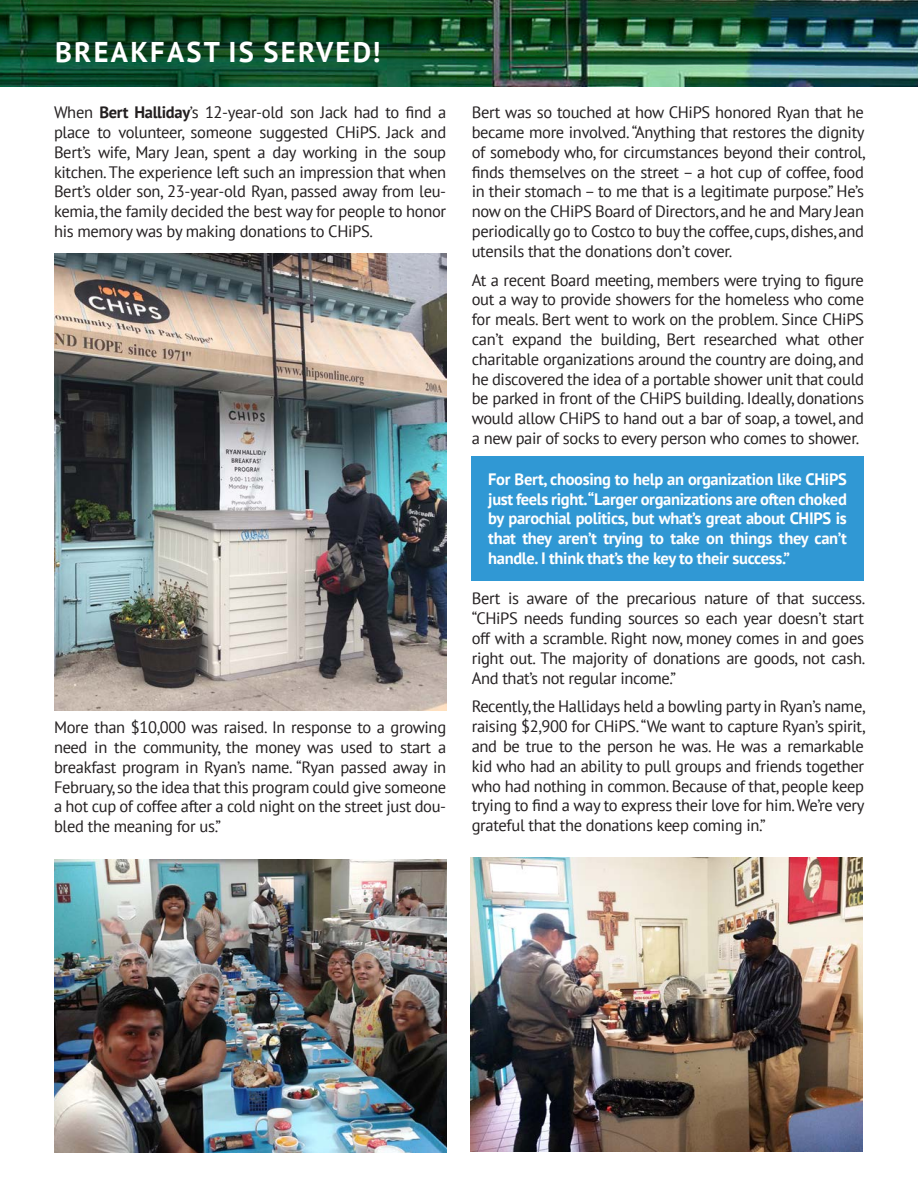
<style>
.page{position:relative;width:918px;height:1188px;background:#fff}
.page>*{position:absolute;margin:0;border:0;box-sizing:border-box;transform-origin:0 0}
.t1{font:700 28.5px "PT Sans";letter-spacing:.08em;color:#fff}
.t2{font:16.5px/19.8px "PT Sans";letter-spacing:-.02em;color:#231f20;text-align:justify}
.t3{font:700 16.5px/19.8px "PT Sans";letter-spacing:-.02em;color:#fff;text-align:justify}
.s1{font-weight:700}
</style>
<div class="page">
<img style="left:0;top:0;width:918px;height:86px">
<div style="left:472px;top:457px;width:392px;height:124px;background:#3098d4"></div>
<img style="left:54px;top:859px;width:392px;height:293px">
<img style="left:54px;top:254px;width:392px;height:457px">
<img style="left:470px;top:858px;width:392px;height:294px">
<p class="t1" style="left:55px;top:33px;width:327px">BREAKFAST IS SERVED!</p>
<p class="t2" style="left:54px;top:102px;width:394px">When <span class="s1">Bert Halliday</span>’s 12-year-old son Jack had to find a place to volunteer, someone suggested CHiPS. Jack and Bert’s wife, Mary Jean, spent a day working in the soup kitchen. The experience left such an impression that when Bert’s older son, 23-year-old Ryan, passed away from leu&shy;kemia, the family decided the best way for people to honor his memory was by making donations to CHiPS.</p>
<p class="t2" style="left:54px;top:717px;width:394px">More than $10,000 was raised. In response to a growing need in the community, the money was used to start a breakfast program in Ryan’s name. “Ryan passed away in February, so the idea that this program could give someone a hot cup of coffee after a cold night on the street just dou&shy;bled the meaning for us.”</p>
<p class="t2" style="left:472px;top:102px;width:395px">Bert was so touched at how CHiPS honored Ryan that he became more involved. “Anything that restores the dignity of somebody who, for circumstances beyond their control, finds themselves on the street – a hot cup of coffee, food in their stomach – to me that is a legitimate purpose.” He’s now on the CHiPS Board of Directors, and he and Mary Jean periodically go to Costco to buy the coffee, cups, dishes, and utensils that the donations don’t cover.</p>
<p class="t2" style="left:472px;top:269px;width:394px">At a recent Board meeting, members were trying to figure out a way to provide showers for the homeless who come for meals. Bert went to work on the problem. Since CHiPS can’t expand the building, Bert researched what other charitable organizations around the country are doing, and he discovered the idea of a portable shower unit that could be parked in front of the CHiPS building. Ideally, donations would allow CHiPS to hand out a bar of soap, a towel, and a new pair of socks to every person who comes to shower.</p>
<p class="t3" style="left:488px;top:469px;width:360px">For Bert, choosing to help an organization like CHiPS just feels right.“Larger organizations are often choked by parochial politics, but what’s great about CHIPS is that they aren’t trying to take on things they can’t handle. I think that’s the key to their success.”</p>
<p class="t2" style="left:472px;top:588px;width:395px">Bert is aware of the precarious nature of that success. “CHiPS needs funding sources so each year doesn’t start off with a scramble. Right now, money comes in and goes right out. The majority of donations are goods, not cash.<br>And that’s not regular income.”</p>
<p class="t2" style="left:472px;top:696px;width:395px">Recently, the Hallidays held a bowling party in Ryan’s name, raising $2,900 for CHiPS. “We want to capture Ryan’s spirit, and be true to the person he was. He was a remarkable kid who had an ability to pull groups and friends together who had nothing in common. Because of that, people keep trying to find a way to express their love for him. We’re very grateful that the donations keep coming in.”</p>
</div>
